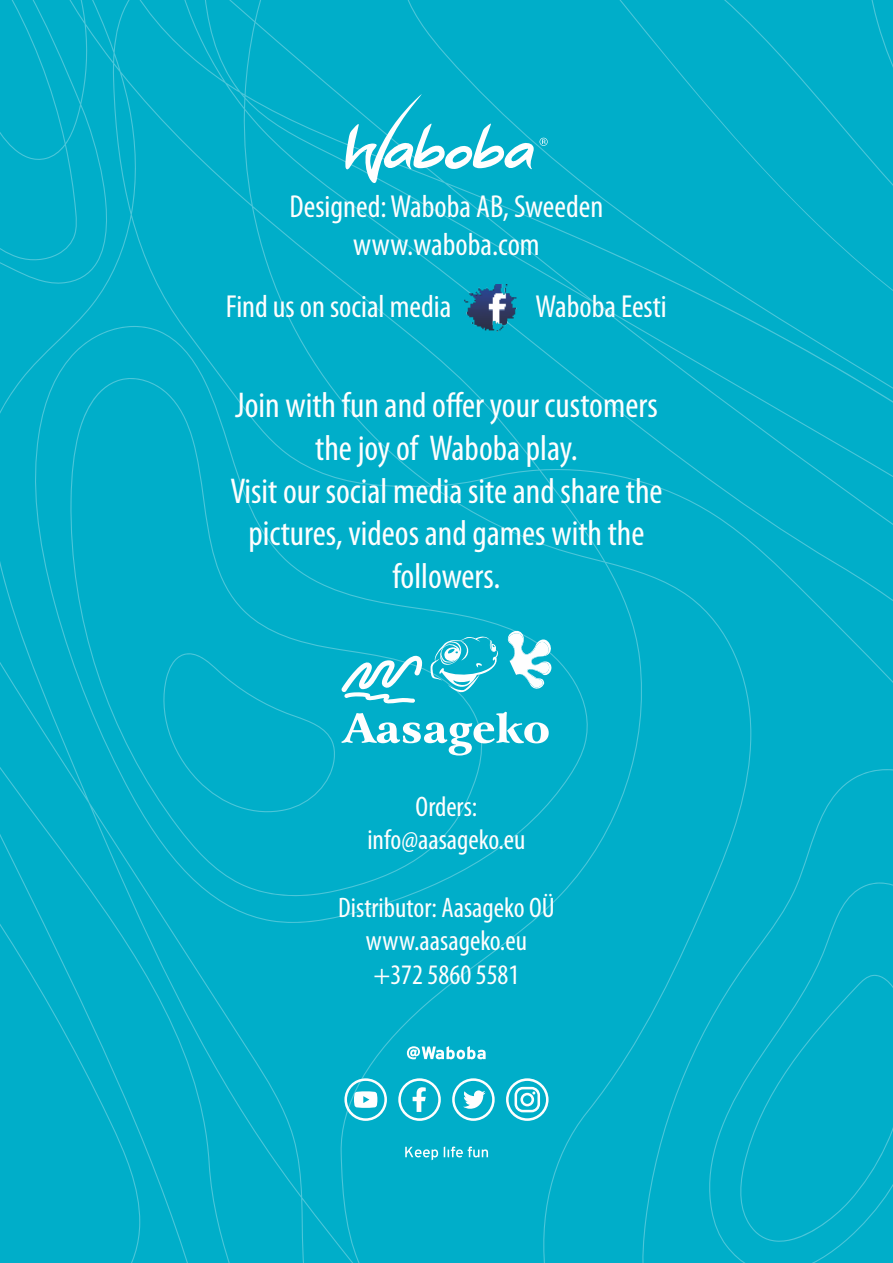
<style>
.page{position:relative;width:893px;height:1263px;background:#00aec9}
.page>*{position:absolute;margin:0;border:0;box-sizing:border-box;transform-origin:0 0}
.t1{font:condensed 36px/42.6px "Myriad Pro";color:#fefefe;text-align:center}
.t2{font:condensed 31.95px/37.8px "Myriad Pro";color:#fefefe;text-align:center}
.t3{font:condensed 28.35px/33.6px "Myriad Pro";color:#fefefe;text-align:center}
</style>
<div class="page">
<div style="left:606px;top:0;width:287px;height:301px;background:#00aec9"></div>
<div style="left:703px;top:0;width:190px;height:200px;background:#00aec9"></div>
<div style="left:641px;top:768px;width:252px;height:495px;background:#00aec9"></div>
<div style="left:704px;top:881px;width:189px;height:382px;background:#00aec9"></div>
<div style="left:738px;top:975px;width:155px;height:284px;background:#00aec9"></div>
<div style="left:31px;top:321px;width:566px;height:605px;background:#00aec9"></div>
<div style="left:69px;top:376px;width:417px;height:524px;background:#00aec9"></div>
<div style="left:158px;top:651px;width:177px;height:166px;background:#00aec9"></div>
<svg style="left:405px;top:1146px;width:83px;height:14px"></svg>
<svg style="left:407px;top:1046px;width:79px;height:13px"></svg>
<svg style="left:506px;top:1078px;width:43px;height:43px"></svg>
<svg style="left:398px;top:1078px;width:43px;height:43px"></svg>
<svg style="left:344px;top:1078px;width:43px;height:43px"></svg>
<svg style="left:452px;top:1078px;width:43px;height:43px"></svg>
<svg style="left:540px;top:138px;width:8px;height:8px"></svg>
<svg style="left:345px;top:94px;width:189px;height:90px"></svg>
<svg style="left:431px;top:636px;width:68px;height:61px;background:#32bdd3"></svg>
<svg style="left:506px;top:626px;width:46px;height:64px"></svg>
<svg style="left:341px;top:656px;width:81px;height:48px"></svg>
<svg style="left:342px;top:712px;width:207px;height:43px"></svg>
<img style="left:464px;top:284px;width:54px;height:48px">
<p class="t2" style="left:289px;top:190px;width:315px">Designed: Waboba AB, Sweeden www.waboba.com</p>
<p class="t2" style="left:226px;top:290px;width:227px">Find us on social media</p>
<p class="t2" style="left:536px;top:290px;width:133px">Waboba Eesti</p>
<p class="t1" style="left:235px;top:387px;width:424px">Join with fun and offer your customers the joy of Waboba play.</p>
<p class="t1" style="left:230px;top:472px;width:434px">Visit our social media site and share the pictures, videos and games with the followers.</p>
<p class="t3" style="left:367px;top:792px;width:160px">Orders: info@aasageko.eu</p>
<p class="t3" style="left:338px;top:893px;width:218px">Distributor: Aasageko OÜ www.aasageko.eu +372 5860 5581</p>
</div>
